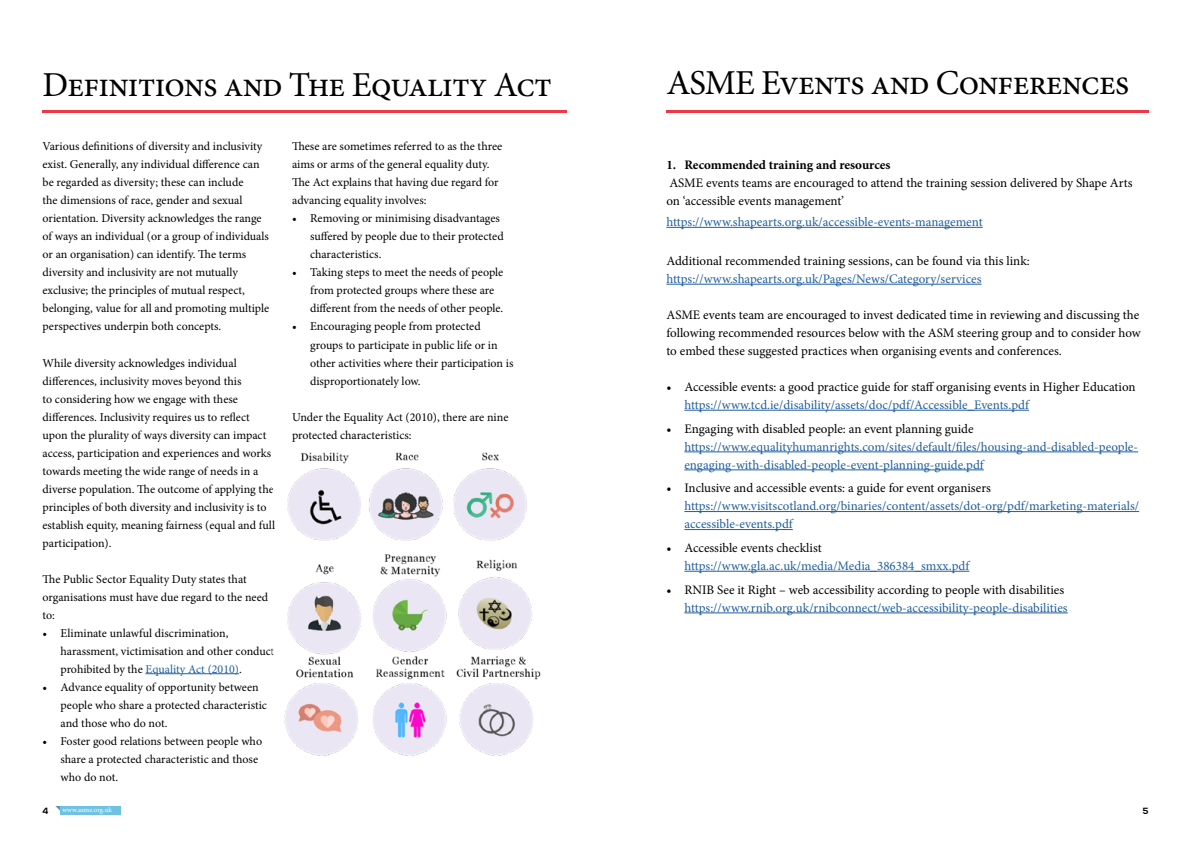
<style>
.page{position:relative;width:1191px;height:842px;background:#fff}
.page>*{position:absolute;margin:0;border:0;box-sizing:border-box;transform-origin:0 0}
.t1{font:35px "Minion Pro";letter-spacing:-.025em;color:#000}
.t2{font:13px/18px "Minion Pro";letter-spacing:-.005em;color:#000}
.t3{font:13px/18px "Minion Pro";color:#215e9e}
.t4{font:700 13px "Minion Pro";color:#000}
.t5{font:12px/18px "Minion Pro";color:#000}
.t6{font:700 9px "Nexa";color:#000}
.t7{font:7px "Minion Pro";color:#fff}
.s1{color:#215e9e}
</style>
<div class="page">
<hr style="left:43px;top:111px;width:524px;height:2px;background:#ef3746">
<hr style="left:666px;top:111px;width:482px;height:2px;background:#ef3746">
<hr style="left:145px;top:673px;width:94px;height:1px;background:#215e9e">
<img style="left:284px;top:452px;width:257px;height:304px">
<hr style="left:666px;top:227px;width:316px;height:1px;background:#215e9e">
<hr style="left:666px;top:284px;width:315px;height:1px;background:#215e9e">
<hr style="left:684px;top:410px;width:345px;height:1px;background:#215e9e">
<hr style="left:684px;top:451px;width:454px;height:1px;background:#215e9e">
<hr style="left:684px;top:469px;width:299px;height:1px;background:#215e9e">
<hr style="left:684px;top:511px;width:455px;height:1px;background:#215e9e">
<hr style="left:684px;top:529px;width:109px;height:1px;background:#215e9e">
<hr style="left:684px;top:571px;width:285px;height:1px;background:#215e9e">
<hr style="left:684px;top:613px;width:383px;height:1px;background:#215e9e">
<div style="left:60px;top:806px;width:60px;height:8px;background:#70c2e3"></div>
<svg style="left:55px;top:806px;width:5px;height:5px"></svg>
<h1 class="t1" style="left:43px;top:62px;width:511px">Definitions and The Equality Act</h1>
<h1 class="t1" style="left:666px;top:60px;width:464px">ASME Events and Conferences</h1>
<p class="t5" style="left:43px;top:138px;width:228px">Various definitions of diversity and inclusivity exist. Generally, any individual difference can be regarded as diversity; these can include<br>the dimensions of race, gender and sexual orientation. Diversity acknowledges the range of ways an individual (or a group of individuals or an organisation) can identify. The terms diversity and inclusivity are not mutually exclusive; the principles of mutual respect, belonging, value for all and promoting multiple perspectives underpin both concepts.</p>
<p class="t5" style="left:43px;top:354px;width:234px">While diversity acknowledges individual differences, inclusivity moves beyond this<br>to considering how we engage with these differences. Inclusivity requires us to reflect upon the plurality of ways diversity can impact access, participation and experiences and works towards meeting the wide range of needs in a diverse population. The outcome of applying the principles of both diversity and inclusivity is to establish equity, meaning fairness (equal and full participation).</p>
<p class="t5" style="left:43px;top:570px;width:227px">The Public Sector Equality Duty states that organisations must have due regard to the need to:</p>
<p class="t5" style="left:61px;top:624px;width:215px;text-indent:-18px">• Eliminate unlawful discrimination, harassment, victimisation and other conduct prohibited by the <span class="s1">Equality Act (2010)</span>.</p>
<p class="t5" style="left:61px;top:678px;width:208px;text-indent:-18px">• Advance equality of opportunity between people who share a protected characteristic and those who do not.</p>
<p class="t5" style="left:61px;top:732px;width:203px;text-indent:-18px">• Foster good relations between people who share a protected characteristic and those who do not.</p>
<p class="t5" style="left:292px;top:138px;width:212px">These are sometimes referred to as the three aims or arms of the general equality duty.<br>The Act explains that having due regard for advancing equality involves:</p>
<p class="t5" style="left:310px;top:210px;width:195px;text-indent:-18px">• Removing or minimising disadvantages suffered by people due to their protected characteristics.</p>
<p class="t5" style="left:310px;top:264px;width:195px;text-indent:-18px">• Taking steps to meet the needs of people from protected groups where these are different from the needs of other people.</p>
<p class="t5" style="left:310px;top:318px;width:205px;text-indent:-18px">• Encouraging people from protected groups to participate in public life or in other activities where their participation is disproportionately low.</p>
<p class="t5" style="left:292px;top:408px;width:218px">Under the Equality Act (2010), there are nine protected characteristics:</p>
<p class="t4" style="left:666px;top:156px;width:226px">1. Recommended training and resources</p>
<p class="t2" style="left:666px;top:174px;width:468px">ASME events teams are encouraged to attend the training session delivered by Shape Arts on ‘accessible events management’</p>
<p class="t3" style="left:666px;top:213px;width:318px">https://www.shapearts.org.uk/accessible-events-management</p>
<p class="t2" style="left:666px;top:252px;width:365px">Additional recommended training sessions, can be found via this link:</p>
<p class="t3" style="left:666px;top:270px;width:317px">https://www.shapearts.org.uk/Pages/News/Category/services</p>
<p class="t2" style="left:666px;top:306px;width:476px">ASME events team are encouraged to invest dedicated time in reviewing and discussing the following recommended resources below with the ASM steering group and to consider how to embed these suggested practices when organising events and conferences.</p>
<p class="t2" style="left:666px;top:378px;width:471px">• Accessible events: a good practice guide for staff organising events in Higher Education</p>
<p class="t3" style="left:684px;top:396px;width:347px">https://www.tcd.ie/disability/assets/doc/pdf/Accessible_Events.pdf</p>
<p class="t2" style="left:666px;top:419px;width:309px">• Engaging with disabled people: an event planning guide</p>
<p class="t3" style="left:684px;top:437px;width:455px">https://www.equalityhumanrights.com/sites/default/files/housing-and-disabled-people&shy;engaging-with-disabled-people-event-planning-guide.pdf</p>
<p class="t2" style="left:666px;top:479px;width:326px">• Inclusive and accessible events: a guide for event organisers</p>
<p class="t3" style="left:684px;top:497px;width:456px">https://www.visitscotland.org/binaries/content/assets/dot-org/pdf/marketing-materials/ accessible-events.pdf</p>
<p class="t2" style="left:666px;top:539px;width:157px">• Accessible events checklist</p>
<p class="t3" style="left:684px;top:557px;width:288px">https://www.gla.ac.uk/media/Media_386384_smxx.pdf</p>
<p class="t2" style="left:666px;top:581px;width:399px">• RNIB See it Right – web accessibility according to people with disabilities</p>
<p class="t3" style="left:684px;top:599px;width:385px">https://www.rnib.org.uk/rnibconnect/web-accessibility-people-disabilities</p>
<p class="t6" style="left:43px;top:805px;width:8px">4</p>
<p class="t7" style="left:62px;top:805px;width:51px">www.asme.org.uk</p>
<p class="t6" style="left:1142px;top:805px;width:7px">5</p>
</div>
